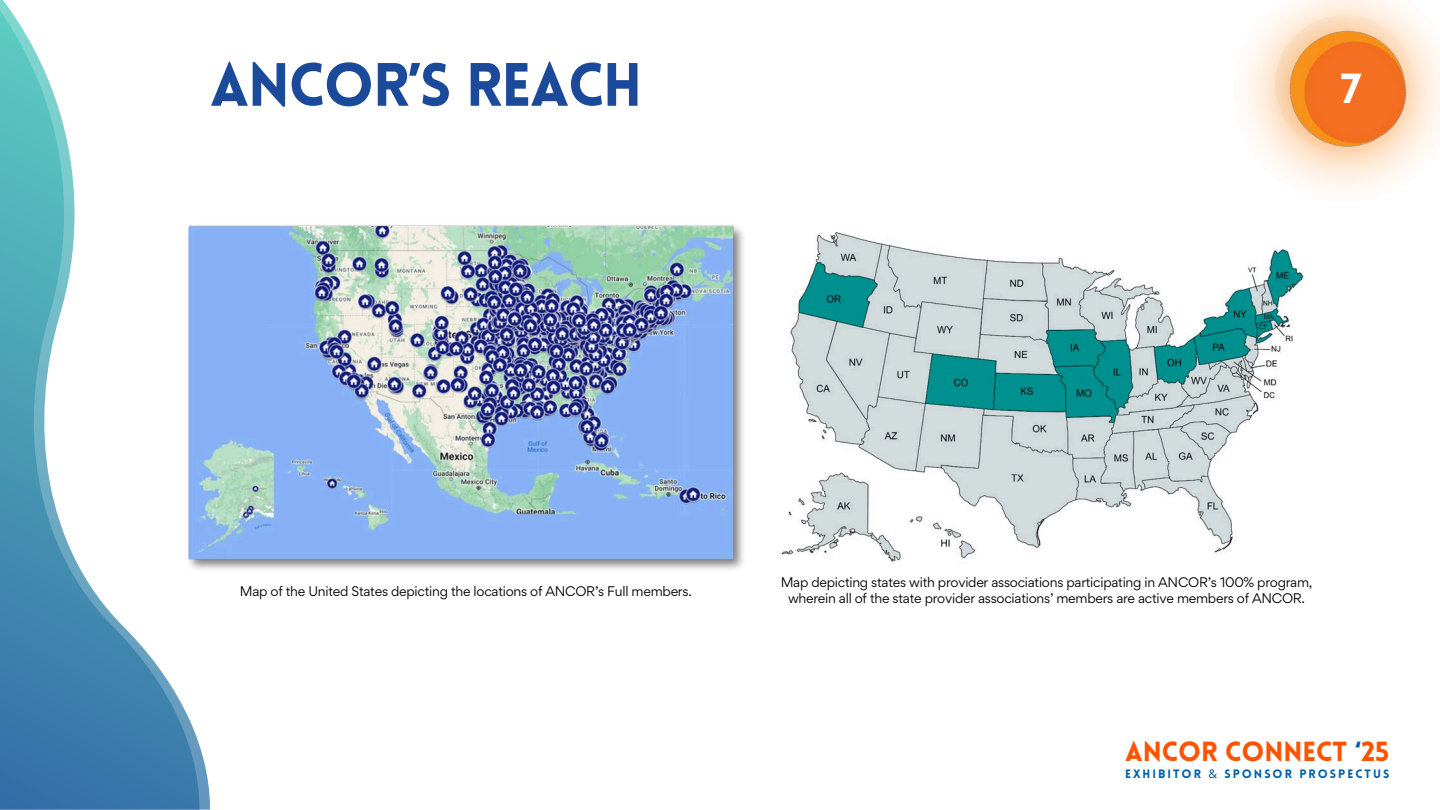
<style>
.page{position:relative;width:1440px;height:810px;background:#fff}
.page>*{position:absolute;margin:0;border:0;box-sizing:border-box;transform-origin:0 0}
.t1{font:900 59.8px "Lovelo";letter-spacing:-.02em;color:#1b4a9b}
.t2{font:900 41.2px "Lovelo";color:#fff}
.t3{font:900 27.1px "Lovelo";color:#ff5300}
.t4{font:12.4px/15.8px "Gordita";letter-spacing:-.02em;color:#000;text-align:center}
.t5{font:900 11.9px "Lovelo";letter-spacing:.17em;color:#0061a9}
.s1{color:#0061a9}
.s2{font-family:"Noto Sans";font-weight:400}
</style>
<div class="page">
<svg style="left:0;top:0;width:210px;height:810px"></svg>
<img style="left:175px;top:220px;width:569px;height:356px">
<img style="left:780px;top:232px;width:524px;height:330px">
<img style="left:1276px;top:16px;width:137px;height:137px">
<img style="left:1285px;top:19px;width:132px;height:137px">
<p class="t1" style="left:210px;top:61px;width:434px">ANCOR’S REACH</p>
<h1 class="t2" style="left:1341px;top:72px;width:22px">7</h1>
<p class="t4" style="left:240px;top:583px;width:453px">Map of the United States depicting the locations of ANCOR’s Full members.</p>
<p class="t4" style="left:781px;top:575px;width:533px">Map depicting states with provider associations participating in ANCOR’s 100% program, wherein all of the state provider associations’ members are active members of ANCOR.</p>
<p class="t3" style="left:1125px;top:740px;width:266px">ANCOR CONNECT <span class="s1">‘</span>25</p>
<p class="t5" style="left:1125px;top:769px;width:266px">EXHIBITOR <span class="s2">&amp;</span> SPONSOR PROSPECTUS</p>
</div>
